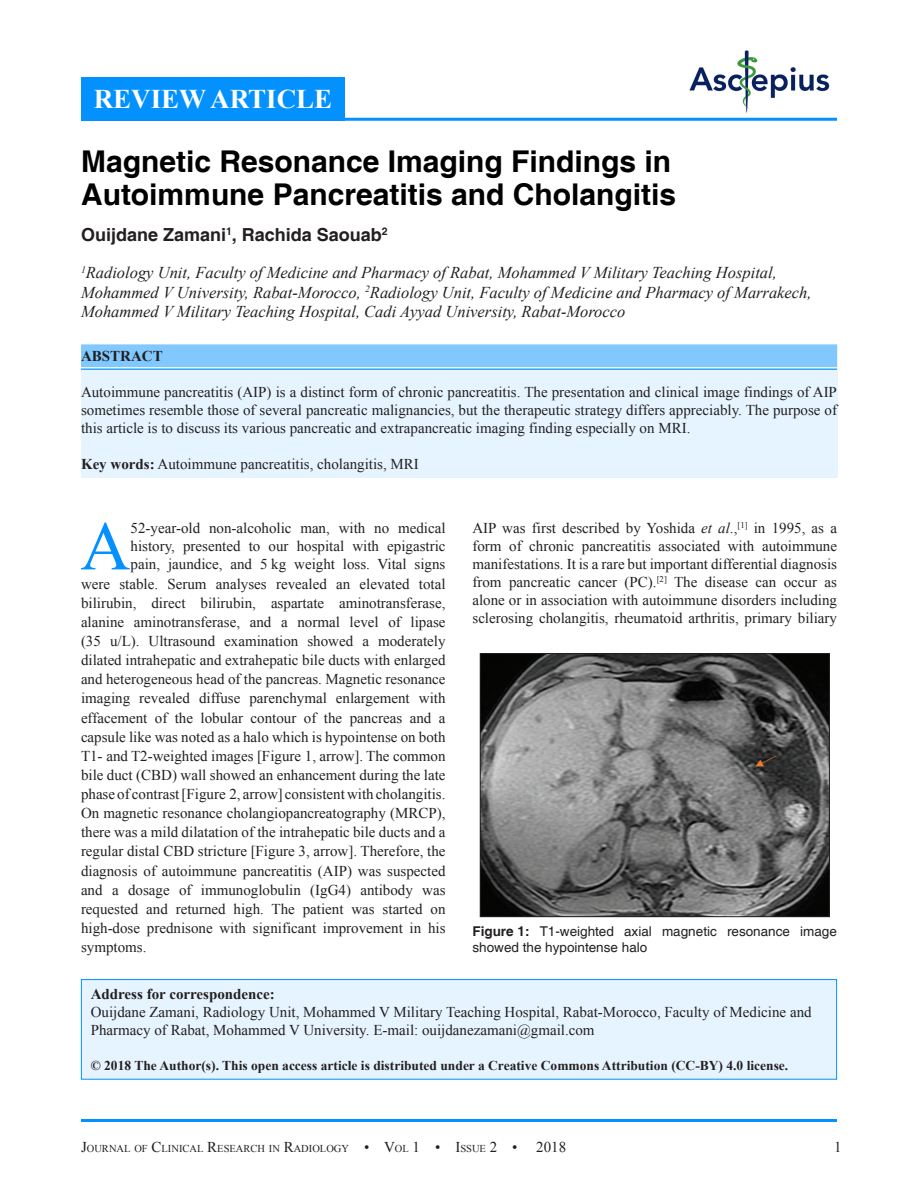
<style>
.page{position:relative;width:918px;height:1188px;background:#fff}
.page>*{position:absolute;margin:0;border:0;box-sizing:border-box;transform-origin:0 0}
.DROP_CAP_TX{font:69.3px "Times New Roman";color:#0291ff}
.AT{font:700 30px/33px "Helvetica";color:#000}
.AH{font:700 27px "Times New Roman";color:#fff}
.AU{font:700 18px "Helvetica";color:#231f20}
.AFF{font:italic 16.5px/19.5px "Times New Roman";color:#231f20}
.DROP_CAP_TX-2{font:15px "Times New Roman";color:#231f20}
.TX{font:15px/18px "Times New Roman";color:#231f20;text-align:justify}
.ABS{font:15px/18px "Times New Roman";color:#231f20;text-align:justify}
.ADD{font:15px/18px "Times New Roman";color:#231f20}
.KWD{font:15px "Times New Roman";color:#231f20}
.ABSH{font:700 15px "Times New Roman";color:#231f20}
.t1{font:15px "Times New Roman";color:#231f20}
.CR{font:700 13.5px "Times New Roman";color:#231f20}
.FGC{font:13.5px/16.5px "Helvetica";color:#231f20}
.t2{font:10.5px "Times New Roman";color:#231f20}
.s1{font-weight:700}
.s2{font-style:italic}
.s3{font-size:15px}
</style>
<div class="page">
<hr style="left:81px;top:1119px;width:756px;height:3px;background:#0291ff">
<img style="left:689px;top:50px;width:141px;height:63px">
<div style="left:81px;top:77px;width:264px;height:44px;background:#0291ff"></div>
<hr style="left:81px;top:118px;width:756px;height:3px;background:#0291ff">
<div style="left:81px;top:344px;width:756px;height:134px;background:#e6f4ff"></div>
<div style="left:81px;top:344px;width:756px;height:23px;background:#81c8ff"></div>
<hr style="left:81px;top:368px;width:756px;height:2px;background:#35a7ff">
<div style="left:81px;top:980px;width:756px;height:99px;background:#e6f4ff"></div>
<div style="left:81px;top:979px;width:756px;height:101px;border:1px solid #0291ff"></div>
<img style="left:482px;top:655px;width:346px;height:260px">
<div style="left:480px;top:653px;width:350px;height:264px;border:1px solid #231f20"></div>
<p class="AH" style="left:94px;top:80px;width:240px">REVIEW ARTICLE</p>
<p class="AT" style="left:81px;top:146px;width:597px">Magnetic Resonance Imaging Findings in<br>Autoimmune Pancreatitis and Cholangitis</p>
<p class="AU" style="left:81px;top:224px;width:308px">Ouijdane Zamani<sup>1</sup>, Rachida Saouab<sup>2</sup></p>
<p class="AFF" style="left:81px;top:263px;width:732px"><sup>1</sup>Radiology Unit, Faculty of Medicine and Pharmacy of Rabat, Mohammed V Military Teaching Hospital,<br>Mohammed V University, Rabat-Morocco, <sup>2</sup>Radiology Unit, Faculty of Medicine and Pharmacy of Marrakech,<br>Mohammed V Military Teaching Hospital, Cadi Ayyad University, Rabat-Morocco</p>
<p class="ABSH" style="left:81px;top:346px;width:83px">ABSTRACT</p>
<p class="ABS" style="left:81px;top:383px;width:758px">Autoimmune pancreatitis (AIP) is a distinct form of chronic pancreatitis. The presentation and clinical image findings of AIP sometimes resemble those of several pancreatic malignancies, but the therapeutic strategy differs appreciably. The purpose of this article is to discuss its various pancreatic and extrapancreatic imaging finding especially on MRI.</p>
<p class="KWD" style="left:81px;top:454px;width:339px"><span class="s1">Key words:</span> Autoimmune pancreatitis, cholangitis, MRI</p>
<p class="DROP_CAP_TX" style="left:80px;top:500px;width:52px">A</p>
<p class="DROP_CAP_TX-2" style="left:131px;top:518px;width:316px">52-year-old non-alcoholic man, with no medical</p>
<p class="DROP_CAP_TX-2" style="left:131px;top:536px;width:316px">history, presented to our hospital with epigastric</p>
<p class="DROP_CAP_TX-2" style="left:131px;top:554px;width:316px">pain, jaundice, and 5 kg weight loss. Vital signs</p>
<p class="DROP_CAP_TX-2" style="left:81px;top:573px;width:366px">were stable. Serum analyses revealed an elevated total</p>
<p class="DROP_CAP_TX-2" style="left:81px;top:593px;width:366px">bilirubin, direct bilirubin, aspartate aminotransferase,</p>
<p class="DROP_CAP_TX-2" style="left:81px;top:612px;width:366px">alanine aminotransferase, and a normal level of lipase</p>
<p class="DROP_CAP_TX-2" style="left:81px;top:631px;width:366px">(35 u/L). Ultrasound examination showed a moderately</p>
<p class="DROP_CAP_TX-2" style="left:81px;top:650px;width:366px">dilated intrahepatic and extrahepatic bile ducts with enlarged</p>
<p class="DROP_CAP_TX-2" style="left:81px;top:669px;width:366px">and heterogeneous head of the pancreas. Magnetic resonance</p>
<p class="DROP_CAP_TX-2" style="left:81px;top:688px;width:366px">imaging revealed diffuse parenchymal enlargement with</p>
<p class="DROP_CAP_TX-2" style="left:81px;top:707px;width:366px">effacement of the lobular contour of the pancreas and a</p>
<p class="DROP_CAP_TX-2" style="left:81px;top:727px;width:366px">capsule like was noted as a halo which is hypointense on both</p>
<p class="DROP_CAP_TX-2" style="left:81px;top:746px;width:366px">T1- and T2-weighted images [Figure 1, arrow]. The common</p>
<p class="DROP_CAP_TX-2" style="left:81px;top:765px;width:366px">bile duct (CBD) wall showed an enhancement during the late</p>
<p class="DROP_CAP_TX-2" style="left:81px;top:784px;width:366px">phase of contrast [Figure 2, arrow] consistent with cholangitis.</p>
<p class="DROP_CAP_TX-2" style="left:81px;top:803px;width:366px">On magnetic resonance cholangiopancreatography (MRCP),</p>
<p class="DROP_CAP_TX-2" style="left:81px;top:822px;width:366px">there was a mild dilatation of the intrahepatic bile ducts and a</p>
<p class="DROP_CAP_TX-2" style="left:81px;top:841px;width:366px">regular distal CBD stricture [Figure 3, arrow]. Therefore, the</p>
<p class="DROP_CAP_TX-2" style="left:81px;top:861px;width:366px">diagnosis of autoimmune pancreatitis (AIP) was suspected</p>
<p class="DROP_CAP_TX-2" style="left:81px;top:880px;width:366px">and a dosage of immunoglobulin (IgG4) antibody was</p>
<p class="DROP_CAP_TX-2" style="left:81px;top:899px;width:366px">requested and returned high. The patient was started on</p>
<p class="DROP_CAP_TX-2" style="left:81px;top:918px;width:366px">high-dose prednisone with significant improvement in his</p>
<p class="DROP_CAP_TX-2" style="left:81px;top:937px;width:67px">symptoms.</p>
<p class="TX" style="left:472px;top:519px;width:366px">AIP was first described by Yoshida <span class="s2">et al</span>.,<sup>[1]</sup> in 1995, as a form of chronic pancreatitis associated with autoimmune manifestations. It is a rare but important differential diagnosis from pancreatic cancer (PC).<sup>[2]</sup> The disease can occur as alone or in association with autoimmune disorders including sclerosing cholangitis, rheumatoid arthritis, primary biliary</p>
<p class="FGC" style="left:472px;top:923px;width:366px"><span class="s1">Figure 1:</span> T1-weighted axial magnetic resonance image showed the hypointense halo</p>
<p class="ADD" style="left:91px;top:985px;width:722px"><span class="s1">Address for correspondence:<br></span>Ouijdane Zamani, Radiology Unit, Mohammed V Military Teaching Hospital, Rabat-Morocco, Faculty of Medicine and<br>Pharmacy of Rabat, Mohammed V University. E-mail: ouijdanezamani@gmail.com</p>
<p class="CR" style="left:91px;top:1056px;width:699px">© 2018 The Author(s). This open access article is distributed under a Creative Commons Attribution (CC-BY) 4.0 license.</p>
<p class="t2" style="left:81px;top:1141px;width:438px"><span class="s3">J</span>OURNAL OF <span class="s3">C</span>LINICAL <span class="s3">R</span>ESEARCH IN <span class="s3">R</span>ADIOLOGY <span class="s3">• V</span>OL <span class="s3">1 • I</span> SSUE <span class="s3">2 •</span></p>
<p class="t1" style="left:536px;top:1136px;width:31px">2018</p>
<p class="TX" style="left:834px;top:1137px;width:9px">1</p>
</div>
